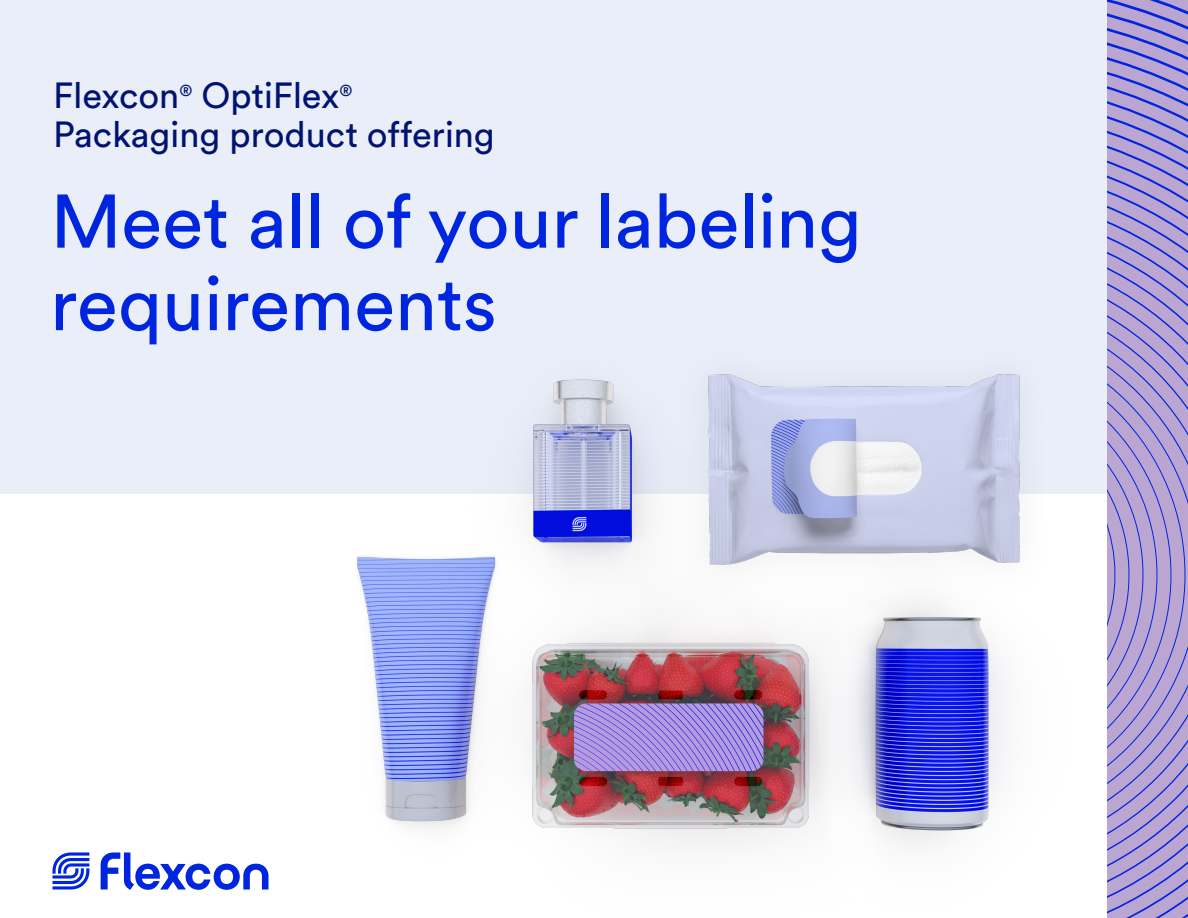
<style>
.page{position:relative;width:1188px;height:918px;background:#fff}
.page>*{position:absolute;margin:0;border:0;box-sizing:border-box;transform-origin:0 0}
.t1{font:75px/82.5px "Circular XX";color:#0025df}
.t2{font:36px "Circular XX";color:#001370}
.t3{font:15.75px "Circular XX";color:#001370}
</style>
<div class="page">
<div style="left:0;top:0;width:1188px;height:494px;background:#e9eef9"></div>
<svg style="left:52px;top:852px;width:88px;height:38px"></svg>
<svg style="left:1107px;top:0;width:81px;height:30px;background:#958cd3"></svg>
<svg style="left:1107px;top:61px;width:81px;height:31px;background:#988ed3"></svg>
<svg style="left:1107px;top:122px;width:81px;height:16px"></svg>
<svg style="left:1107px;top:138px;width:81px;height:30px;background:#9d92d3"></svg>
<svg style="left:1107px;top:168px;width:81px;height:31px;background:#9f93d2"></svg>
<svg style="left:1107px;top:199px;width:81px;height:15px"></svg>
<svg style="left:1107px;top:214px;width:81px;height:16px"></svg>
<svg style="left:1107px;top:230px;width:81px;height:688px;background:#a295d2"></svg>
<svg style="left:1107px;top:245px;width:81px;height:661px;background:#a396d2"></svg>
<svg style="left:1107px;top:261px;width:81px;height:630px;background:#a496d2"></svg>
<svg style="left:1107px;top:276px;width:81px;height:600px;background:#a497d2"></svg>
<svg style="left:1107px;top:291px;width:81px;height:569px;background:#a597d2"></svg>
<svg style="left:1107px;top:307px;width:81px;height:538px;background:#a899d2"></svg>
<img style="left:140px;top:374px;width:881px;height:516px">
<p class="t2" style="left:53px;top:71px;width:128px">Flexcon</p>
<p class="t3" style="left:179px;top:80px;width:15px">®</p>
<p class="t2" style="left:202px;top:71px;width:139px">OptiFlex</p>
<p class="t3" style="left:339px;top:80px;width:15px">®</p>
<p class="t2" style="left:53px;top:111px;width:443px">Packaging product offering</p>
<p class="t1" style="left:50px;top:177px;width:813px">Meet all of your labeling requirements</p>
</div>
